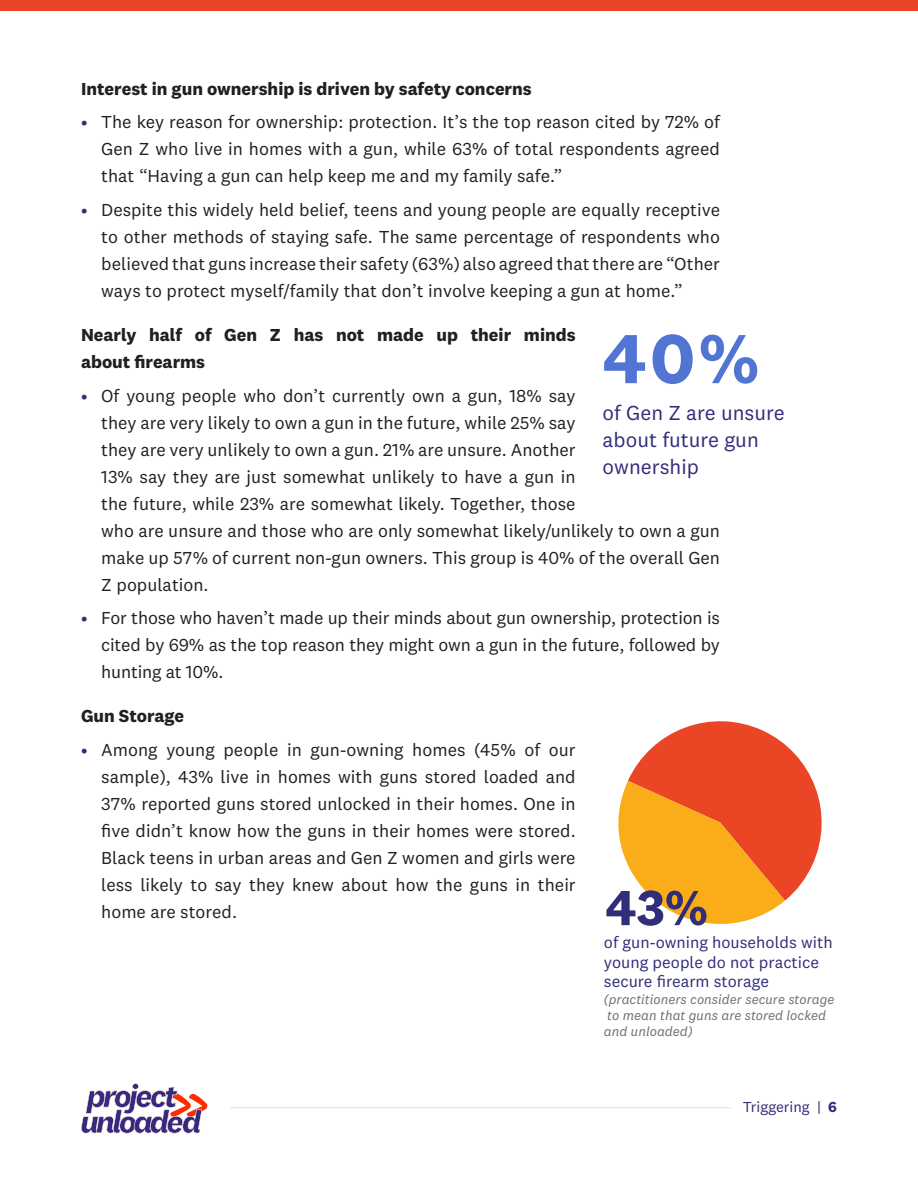
<style>
.page{position:relative;width:918px;height:1188px;background:#fff}
.page>*{position:absolute;margin:0;border:0;box-sizing:border-box;transform-origin:0 0}
.big_number{font:700 72px "National 2";color:#5275d4}
.t1{font:700 51.15px "National 2";color:#302d79}
.t2{font:21px/27px "National 2";color:#322d79}
.t3{font:18px/27px "National 2";color:#231f20;text-align:justify}
.body{font:700 18px/27px "National 2";color:#231f20}
.t4{font:16.5px/19.8px "National 2";color:#302d79}
.t5{font:15px "National 2";color:#322d79}
.t6{font:italic 13.5px/16.2px "National 2";color:#6c6d70}
.s1{color:#322d79}
.s2{font-weight:700}
</style>
<div class="page">
<hr style="left:230px;top:1107px;width:501px;height:1px;background:#f8e7d7">
<svg style="left:81px;top:1083px;width:126px;height:51px"></svg>
<div style="left:0;top:0;width:918px;height:11px;background:#e94526"></div>
<svg style="left:618px;top:721px;width:204px;height:203px"></svg>
<p class="body" style="left:81px;top:75px;width:452px">Interest in gun ownership is driven by safety concerns</p>
<p class="t3" style="left:101px;top:109px;width:620px;text-indent:-20px"><span class="s1">•</span> The key reason for ownership: protection. It’s the top reason cited by 72% of Gen Z who live in homes with a gun, while 63% of total respondents agreed that “Having a gun can help keep me and my family safe.”</p>
<p class="t3" style="left:101px;top:196px;width:620px;text-indent:-20px"><span class="s1">•</span> Despite this widely held belief, teens and young people are equally receptive to other methods of staying safe. The same percentage of respondents who believed that guns increase their safety (63%) also agreed that there are “Other ways to protect myself/family that don’t involve keeping a gun at home.”</p>
<p class="body" style="left:81px;top:321px;width:496px">Nearly half of Gen Z has not made up their minds about firearms</p>
<p class="t3" style="left:101px;top:382px;width:620px;text-align:left;text-indent:-20px"><span class="s1">•</span> Of young people who don’t currently own a gun, 18% say<br>they are very likely to own a gun in the future, while 25% say<br>they are very unlikely to own a gun. 21% are unsure. Another<br>13% say they are just somewhat unlikely to have a gun in<br>the future, while 23% are somewhat likely. Together, those<br>who are unsure and those who are only somewhat likely/unlikely to own a gun make up 57% of current non-gun owners. This group is 40% of the overall Gen Z population.</p>
<p class="t3" style="left:101px;top:605px;width:620px;text-indent:-20px"><span class="s1">•</span> For those who haven’t made up their minds about gun ownership, protection is cited by 69% as the top reason they might own a gun in the future, followed by hunting at 10%.</p>
<p class="body" style="left:81px;top:702px;width:105px">Gun Storage</p>
<p class="t3" style="left:101px;top:736px;width:476px;text-indent:-20px"><span class="s1">•</span> Among young people in gun-owning homes (45% of our sample), 43% live in homes with guns stored loaded and 37% reported guns stored unlocked in their homes. One in five didn’t know how the guns in their homes were stored.<br>Black teens in urban areas and Gen Z women and girls were less likely to say they knew about how the guns in their home are stored.</p>
<p class="big_number" style="left:603px;top:314px;width:158px">40%</p>
<p class="t2" style="left:603px;top:399px;width:184px">of Gen Z are unsure about future gun ownership</p>
<p class="t1" style="left:605px;top:876px;width:104px">43%</p>
<p class="t4" style="left:604px;top:932px;width:230px">of gun-owning households with young people do not practice secure firearm storage</p>
<p class="t6" style="left:604px;top:991px;width:232px">(practitioners consider secure storage to mean that guns are stored locked and unloaded)</p>
<p class="t5" style="left:743px;top:1098px;width:96px">Triggering | <span class="s2">6</span></p>
</div>
